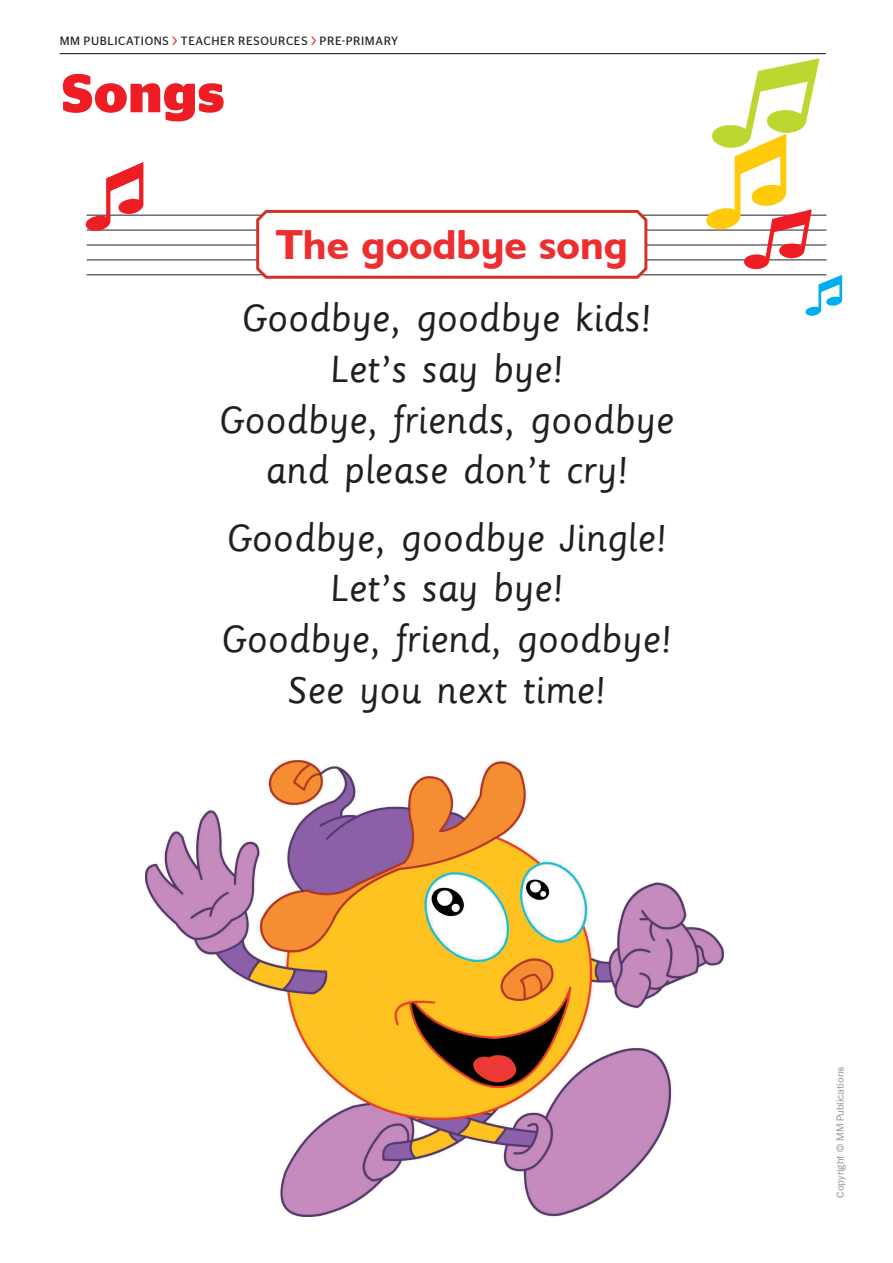
<style>
.page{position:relative;width:893px;height:1263px;background:#fff}
.page>*{position:absolute;margin:0;border:0;box-sizing:border-box;transform-origin:0 0}
.t1{font:700 54px "Stag Sans";letter-spacing:.015em;color:#ee1d23}
.t2{font:42px "Sassoon Primary";color:#231f20}
.t3{font:42px "Zogill";color:#ee2d2e}
.t4{font:12px "Stag Sans";letter-spacing:.05em;color:#231f20}
.t5{font:10.5px "F1 Franklin G Book";color:#939598}
.s1{color:#ee1d23}
</style>
<div class="page">
<img style="left:145px;top:761px;width:578px;height:456px">
<hr style="left:87px;top:215px;width:739px;height:1px;background:#231f20">
<hr style="left:87px;top:230px;width:739px;height:1px;background:#231f20">
<hr style="left:87px;top:245px;width:739px;height:1px;background:#231f20">
<hr style="left:87px;top:259px;width:739px;height:1px;background:#231f20">
<hr style="left:87px;top:274px;width:739px;height:1px;background:#231f20">
<svg style="left:255px;top:209px;width:394px;height:70px"></svg>
<hr style="left:60px;top:53px;width:766px;height:1px;background:#000713">
<svg style="left:86px;top:214px;width:57px;height:17px"></svg>
<svg style="left:706px;top:53px;width:121px;height:223px"></svg>
<p class="t4" style="left:60px;top:34px;width:340px">MM PUBLICATIONS <span class="s1">&gt;</span> TEACHER RESOURCES <span class="s1">&gt;</span> PRE-PRIMARY</p>
<p class="t1" style="left:62px;top:62px;width:164px">Songs</p>
<p class="t3" style="left:276px;top:226px;width:353px">The goodbye song</p>
<p class="t2" style="left:242px;top:296px;width:411px">Goodbye, goodbye kids!</p>
<p class="t2" style="left:330px;top:346px;width:235px">Let’s say bye!</p>
<p class="t2" style="left:219px;top:397px;width:456px">Goodbye, friends, goodbye</p>
<p class="t2" style="left:265px;top:447px;width:364px">and please don’t cry!</p>
<p class="t2" style="left:227px;top:515px;width:441px">Goodbye, goodbye Jingle!</p>
<p class="t2" style="left:330px;top:566px;width:235px">Let’s say bye!</p>
<p class="t2" style="left:222px;top:616px;width:451px">Goodbye, friend, goodbye!</p>
<p class="t2" style="left:288px;top:667px;width:319px">See you next time!</p>
<p class="t5" style="left:834px;top:1198px;width:133px;rotate:-90deg">Copyright © MM Publications</p>
</div>
